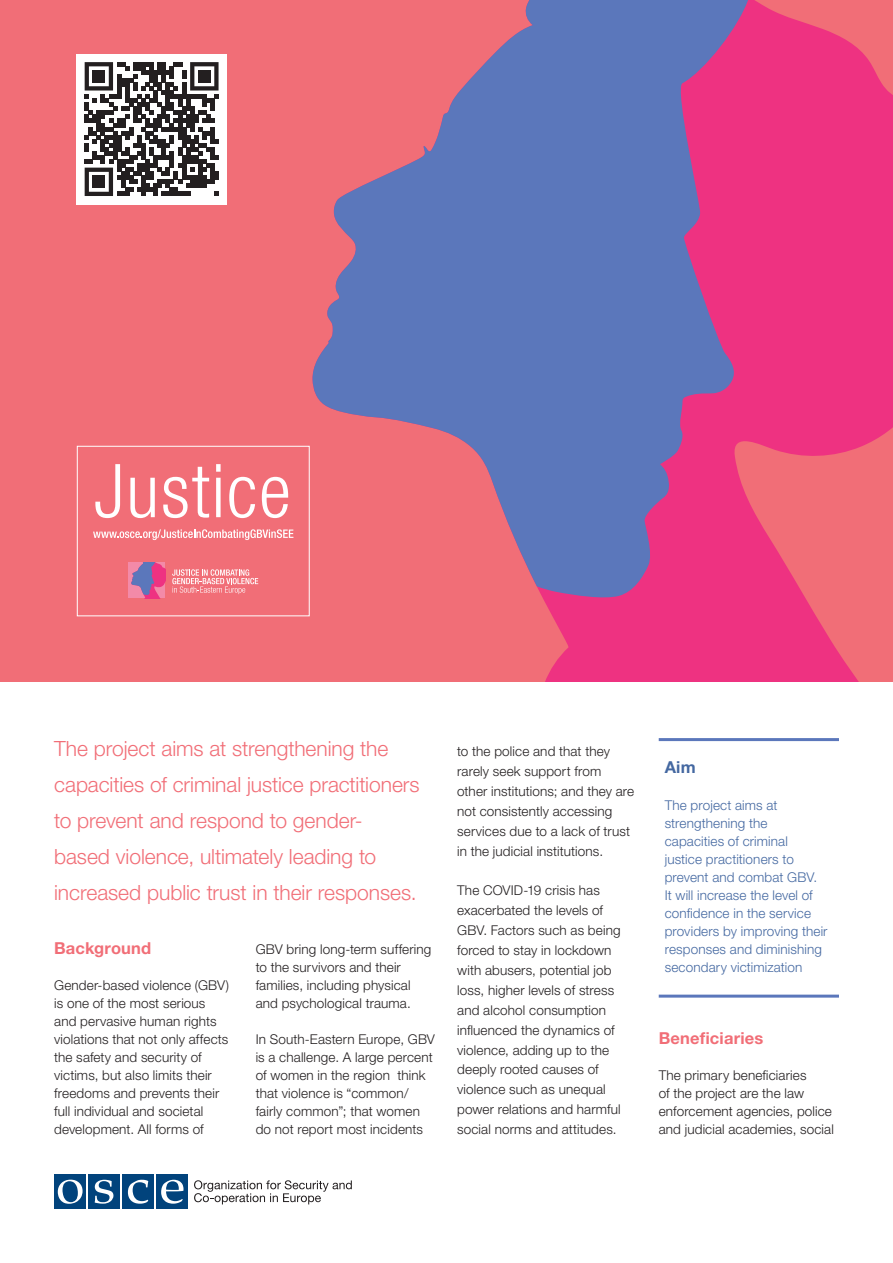
<style>
.page{position:relative;width:893px;height:1263px;background:#fff}
.page>*{position:absolute;margin:0;border:0;box-sizing:border-box;transform-origin:0 0}
.t1{font:300 21px/36px "Helvetica Neue LT Pro";letter-spacing:-.005em;color:#f16e77}
.t2{font:700 16.5px "Helvetica Neue LT Pro";letter-spacing:.01em;color:#f16e77}
.t3{font:700 16.5px "Helvetica Neue LT Pro";color:#4468a1}
.t4{font:300 13.5px/18px "Helvetica Neue LT Pro";letter-spacing:.01em;color:#231f20}
.t5{font:300 13.5px/18px "Helvetica Neue LT Pro";letter-spacing:.01em;color:#4468a1}
</style>
<div class="page">
<svg style="left:194px;top:1180px;width:158px;height:24px"></svg>
<div style="left:54px;top:1174px;width:32px;height:35px;background:#01437c"></div>
<div style="left:88px;top:1174px;width:32px;height:35px;background:#01437c"></div>
<div style="left:122px;top:1174px;width:32px;height:35px;background:#01437c"></div>
<div style="left:156px;top:1174px;width:32px;height:35px;background:#01437c"></div>
<svg style="left:161px;top:1180px;width:22px;height:24px"></svg>
<svg style="left:128px;top:1180px;width:20px;height:24px"></svg>
<svg style="left:95px;top:1180px;width:18px;height:24px"></svg>
<svg style="left:58px;top:1179px;width:25px;height:25px"></svg>
<hr style="left:659px;top:738px;width:180px;height:3px;background:#5b77bb">
<hr style="left:659px;top:995px;width:180px;height:3px;background:#5b77bb">
<div style="left:0;top:0;width:893px;height:682px;background:#f16e77"></div>
<svg style="left:544px;top:0;width:349px;height:682px;fill:#ee3281"></svg>
<svg style="left:312px;top:0;width:437px;height:600px;fill:#5b77bb"></svg>
<div style="left:77px;top:54px;width:150px;height:150px;background:#fff"></div>
<svg style="left:85px;top:62px;width:134px;height:134px"></svg>
<div style="left:93px;top:70px;width:12px;height:12px;background:#231f20"></div>
<div style="left:198px;top:70px;width:12px;height:12px;background:#231f20"></div>
<div style="left:93px;top:176px;width:12px;height:12px;background:#231f20"></div>
<div style="left:129px;top:562px;width:36px;height:36px;background:#f38aa8"></div>
<svg style="left:131px;top:562px;width:34px;height:36px"></svg>
<svg style="left:172px;top:569px;width:86px;height:25px"></svg>
<svg style="left:95px;top:464px;width:25px;height:54px"></svg>
<svg style="left:130px;top:478px;width:25px;height:40px"></svg>
<svg style="left:163px;top:467px;width:46px;height:51px"></svg>
<div style="left:216px;top:464px;width:5px;height:8px;background:#fff"></div>
<div style="left:216px;top:478px;width:5px;height:39px;background:#fff"></div>
<svg style="left:229px;top:477px;width:26px;height:41px"></svg>
<svg style="left:262px;top:477px;width:26px;height:41px"></svg>
<svg style="left:93px;top:529px;width:200px;height:11px"></svg>
<div style="left:77px;top:446px;width:233px;height:170px;border:1px solid #fff"></div>
<h1 class="t1" style="left:54px;top:730px;width:367px">The project aims at strengthening the capacities of criminal justice practitioners to prevent and respond to gender&shy;based violence, ultimately leading to increased public trust in their responses.</h1>
<p class="t2" style="left:54px;top:938px;width:99px">Background</p>
<p class="t4" style="left:54px;top:976px;width:176px">Gender-based violence (GBV) is one of the most serious and pervasive human rights violations that not only affects the safety and security of victims, but also limits their freedoms and prevents their full individual and societal development. All forms of</p>
<p class="t4" style="left:256px;top:940px;width:177px">GBV bring long-term suffering to the survivors and their families, including physical and psychological trauma.</p>
<p class="t4" style="left:256px;top:1030px;width:181px">In South-Eastern Europe, GBV is a challenge. A large percent of women in the region think that violence is “common/ fairly common”; that women do not report most incidents</p>
<p class="t4" style="left:457px;top:741px;width:178px;line-height:20px">to the police and that they rarely seek support from other institutions; and they are not consistently accessing services due to a lack of trust in the judicial institutions.</p>
<p class="t4" style="left:457px;top:880px;width:165px;line-height:20px">The COVID-19 crisis has exacerbated the levels of<br>GBV. Factors such as being forced to stay in lockdown with abusers, potential job loss, higher levels of stress and alcohol consumption influenced the dynamics of violence, adding up to the deeply rooted causes of violence such as unequal power relations and harmful social norms and attitudes.</p>
<p class="t3" style="left:665px;top:757px;width:32px">Aim</p>
<p class="t5" style="left:665px;top:796px;width:164px">The project aims at strengthening the capacities of criminal justice practitioners to prevent and combat GBV.<br>It will increase the level of confidence in the service providers by improving their responses and diminishing secondary victimization</p>
<p class="t2" style="left:659px;top:1028px;width:106px">Beneficiaries</p>
<p class="t4" style="left:659px;top:1066px;width:177px">The primary beneficiaries<br>of the project are the law enforcement agencies, police and judicial academies, social</p>
</div>
